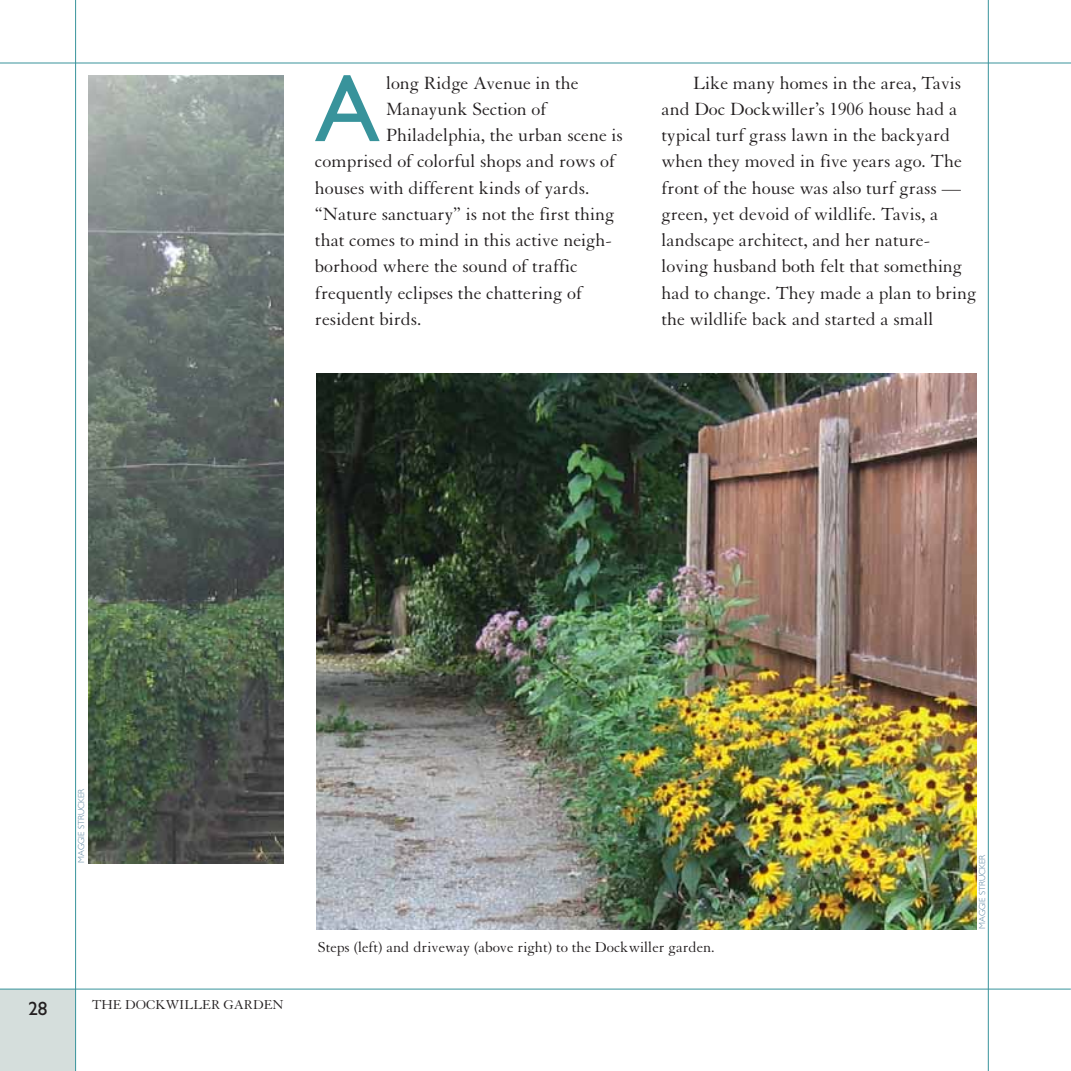
<style>
.page{position:relative;width:1071px;height:1071px;background:#fff}
.page>*{position:absolute;margin:0;border:0;box-sizing:border-box;transform-origin:0 0}
.t1{font:96.08px "TT358 CO00";color:#38939b}
.t2{font:19.25px/26.2px "Granjon";color:#231f20}
.t3{font:19.25px "TT358 CO00";color:#231f20}
.t4{font:15.75px "Granjon";color:#231f20}
.t5{font:14px "Granjon";color:#231f20}
.t6{font:8.75px "TT3585 O00";color:#5d87a1}
</style>
<div class="page">
<div style="left:0;top:989px;width:75px;height:82px;background:#d5dedc"></div>
<hr style="left:0;top:63px;width:1071px;height:1px;background:#38939b">
<hr style="left:0;top:989px;width:1071px;height:1px;background:#38939b">
<hr style="left:75px;top:0;width:1px;height:1071px;background:#38939b">
<hr style="left:988px;top:0;width:1px;height:1071px;background:#38939b">
<img style="left:88px;top:76px;width:196px;height:787px">
<img style="left:316px;top:373px;width:660px;height:556px">
<h1 class="t1" style="left:315px;top:76px;width:66px">A</h1>
<p class="t2" style="left:386px;top:71px;width:194px">long Ridge Avenue in the</p>
<p class="t2" style="left:386px;top:97px;width:162px">Manayunk Section of</p>
<p class="t2" style="left:386px;top:124px;width:238px">Philadelphia, the urban scene is</p>
<p class="t2" style="left:315px;top:150px;width:302px">comprised of colorful shops and rows of</p>
<p class="t2" style="left:315px;top:176px;width:276px">houses with different kinds of yards.</p>
<p class="t2" style="left:315px;top:202px;width:301px">“Nature sanctuary” is not the first thing</p>
<p class="t2" style="left:315px;top:229px;width:298px">that comes to mind in this active neigh-</p>
<p class="t2" style="left:315px;top:255px;width:264px">borhood where the sound of traffic</p>
<p class="t2" style="left:315px;top:281px;width:269px">frequently eclipses the chattering of</p>
<p class="t2" style="left:315px;top:307px;width:108px">resident birds.</p>
<p class="t2" style="left:661px;top:71px;width:316px;text-indent:32px">Like many homes in the area, Tavis and Doc Dockwiller’s 1906 house had a typical turf grass lawn in the backyard when they moved in five years ago. The front of the house was also turf grass — green, yet devoid of wildlife. Tavis, a landscape architect, and her nature&shy;loving husband both felt that something had to change. They made a plan to bring the wildlife back and started a small</p>
<p class="t6" style="left:78px;top:863px;width:76px;rotate:-90deg">MAGGIE STRUCKER</p>
<p class="t3" style="left:28px;top:1002px;width:21px">28</p>
<p class="t5" style="left:92px;top:1000px;width:193px">THE DOCKWILLER GARDEN</p>
<p class="t4" style="left:318px;top:942px;width:398px">Steps (left) and driveway (above right) to the Dockwiller garden.</p>
<p class="t6" style="left:979px;top:929px;width:76px;rotate:-90deg">MAGGIE STRUCKER</p>
</div>
